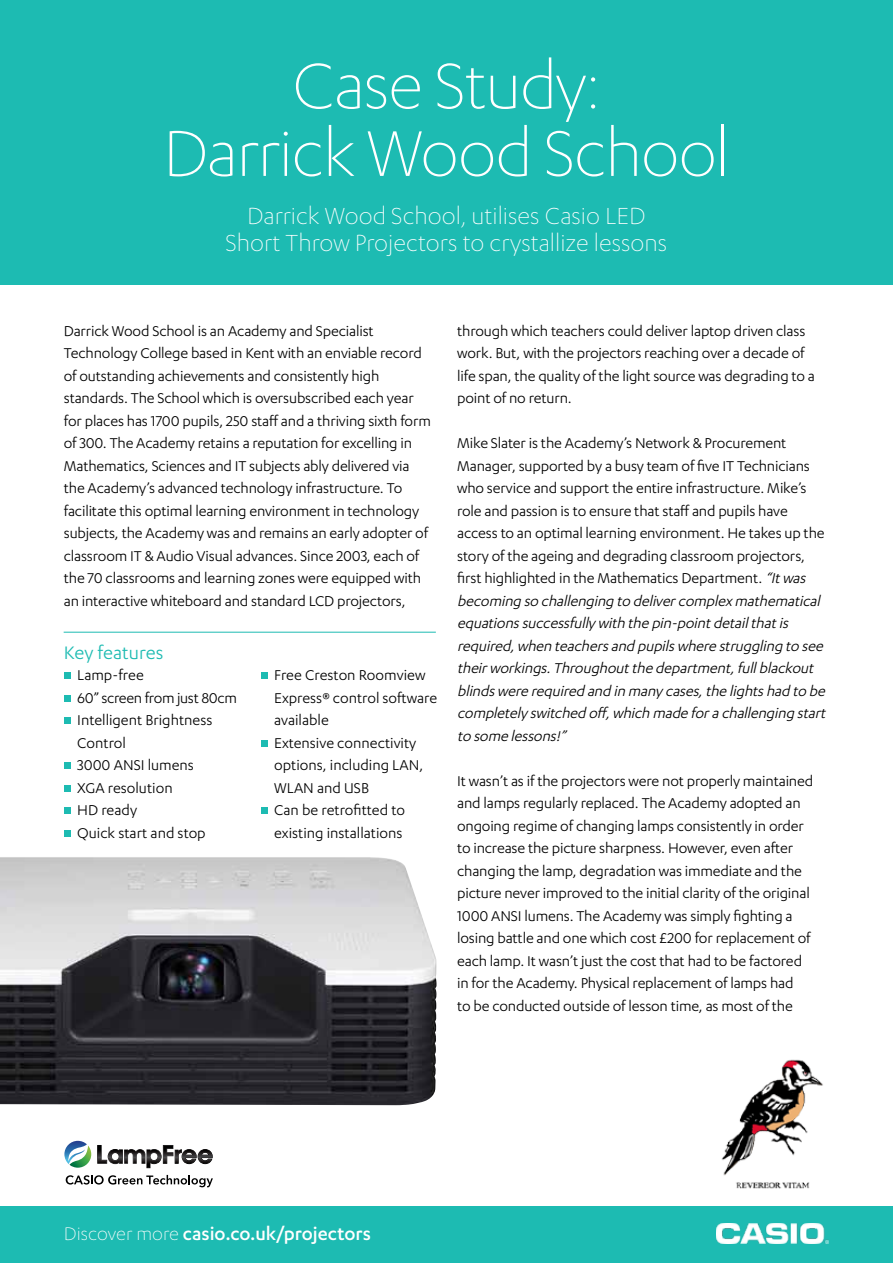
<style>
.page{position:relative;width:893px;height:1263px;background:#fff}
.page>*{position:absolute;margin:0;border:0;box-sizing:border-box;transform-origin:0 0}
.t1{font:300 75px/67.5px "Karbon";letter-spacing:-.02em;color:#fff;text-align:center}
.t2{font:300 27px/27px "Karbon";color:#fff;text-align:center}
.t3{font:500 21px "Karbon";color:#fff}
.t4{font:21px "Karbon";color:#1dbbb2}
.t5{font:16.5px/22.5px "Karbon";letter-spacing:-.01em;color:#000}
.s1{font-style:italic}
.s2{font-weight:300}
</style>
<div class="page">
<div style="left:0;top:0;width:893px;height:285px;background:#1dbbb2"></div>
<div style="left:0;top:1207px;width:893px;height:56px;background:#1dbbb2"></div>
<div style="left:65px;top:672px;width:6px;height:7px;background:#1dbbb2"></div>
<svg style="left:65px;top:695px;width:6px;height:6px"></svg>
<div style="left:65px;top:717px;width:6px;height:7px;background:#1dbbb2"></div>
<div style="left:65px;top:762px;width:6px;height:7px;background:#1dbbb2"></div>
<svg style="left:65px;top:785px;width:6px;height:6px"></svg>
<div style="left:65px;top:807px;width:6px;height:7px;background:#1dbbb2"></div>
<svg style="left:65px;top:830px;width:6px;height:6px"></svg>
<div style="left:261px;top:672px;width:7px;height:7px;background:#1dbbb2"></div>
<div style="left:261px;top:740px;width:7px;height:6px;background:#1dbbb2"></div>
<div style="left:261px;top:807px;width:7px;height:7px;background:#1dbbb2"></div>
<svg style="left:66px;top:1175px;width:147px;height:12px"></svg>
<svg style="left:97px;top:1145px;width:116px;height:23px"></svg>
<svg style="left:64px;top:1141px;width:27px;height:27px"></svg>
<img style="left:716px;top:1224px;width:113px;height:20px">
<hr style="left:64px;top:632px;width:372px;height:1px;background:#1dbbb2">
<img style="left:0;top:857px;width:437px;height:248px">
<img style="left:721px;top:1059px;width:102px;height:130px">
<h1 class="t1" style="left:163px;top:50px;width:569px">Case Study:<br>Darrick Wood School</h1>
<h2 class="t2" style="left:225px;top:201px;width:443px">Darrick Wood School, utilises Casio LED<br>Short Throw Projectors to crystallize lessons</h2>
<p class="t5" style="left:64px;top:319px;width:369px">Darrick Wood School is an Academy and Specialist Technology College based in Kent with an enviable record of outstanding achievements and consistently high standards. The School which is oversubscribed each year for places has 1700 pupils, 250 staff and a thriving sixth form of 300. The Academy retains a reputation for excelling in Mathematics, Sciences and IT subjects ably delivered via the Academy’s advanced technology infrastructure. To facilitate this optimal learning environment in technology subjects, the Academy was and remains an early adopter of classroom IT &amp; Audio Visual advances. Since 2003, each of the 70 classrooms and learning zones were equipped with an interactive whiteboard and standard LCD projectors,</p>
<p class="t5" style="left:457px;top:319px;width:359px">through which teachers could deliver laptop driven class work. But, with the projectors reaching over a decade of life span, the quality of the light source was degrading to a point of no return.</p>
<p class="t5" style="left:457px;top:432px;width:373px">Mike Slater is the Academy’s Network &amp; Procurement Manager, supported by a busy team of five IT Technicians who service and support the entire infrastructure. Mike’s role and passion is to ensure that staff and pupils have access to an optimal learning environment. He takes up the story of the ageing and degrading classroom projectors, first highlighted in the Mathematics Department. <span class="s1">“Itwas becoming so challenging to delivercomplexmathematical equationssuccessfully with the pin-pointdetailthatis required,when teachersand pupilswhere struggling to see theirworkings.Throughoutthe department,fullblackout blindswere required and in many cases,the lightshad to be completely switched off,which made forachallenging start to some lessons!”</span></p>
<p class="t5" style="left:457px;top:769px;width:358px">It wasn’t as if the projectors were not properly maintained and lamps regularly replaced. The Academy adopted an ongoing regime of changing lamps consistently in order to increase the picture sharpness. However, even after changing the lamp, degradation was immediate and the picture never improved to the initial clarity of the original 1000 ANSI lumens. The Academy was simply fighting a losing battle and one which cost £200 for replacement of each lamp. It wasn’t just the cost that had to be factored in for the Academy. Physical replacement of lamps had<br>to be conducted outside of lesson time, as most of the</p>
<p class="t4" style="left:64px;top:641px;width:101px">Key features</p>
<p class="t5" style="left:77px;top:663px;width:161px">Lamp-free<br>60” screen from just 80cm<br>Intelligent Brightness<br>Control<br>3000 ANSI lumens<br>XGA resolution<br>HD ready<br>Quick start and stop</p>
<p class="t5" style="left:274px;top:663px;width:164px">Free Creston Roomview<br>Express® control software available<br>Extensive connectivity options, including LAN,<br>WLAN and USB<br>Can be retrofitted to existing installations</p>
<p class="t3" style="left:64px;top:1222px;width:309px"><span class="s2">Discover more</span> casio.co.uk/projectors</p>
</div>
